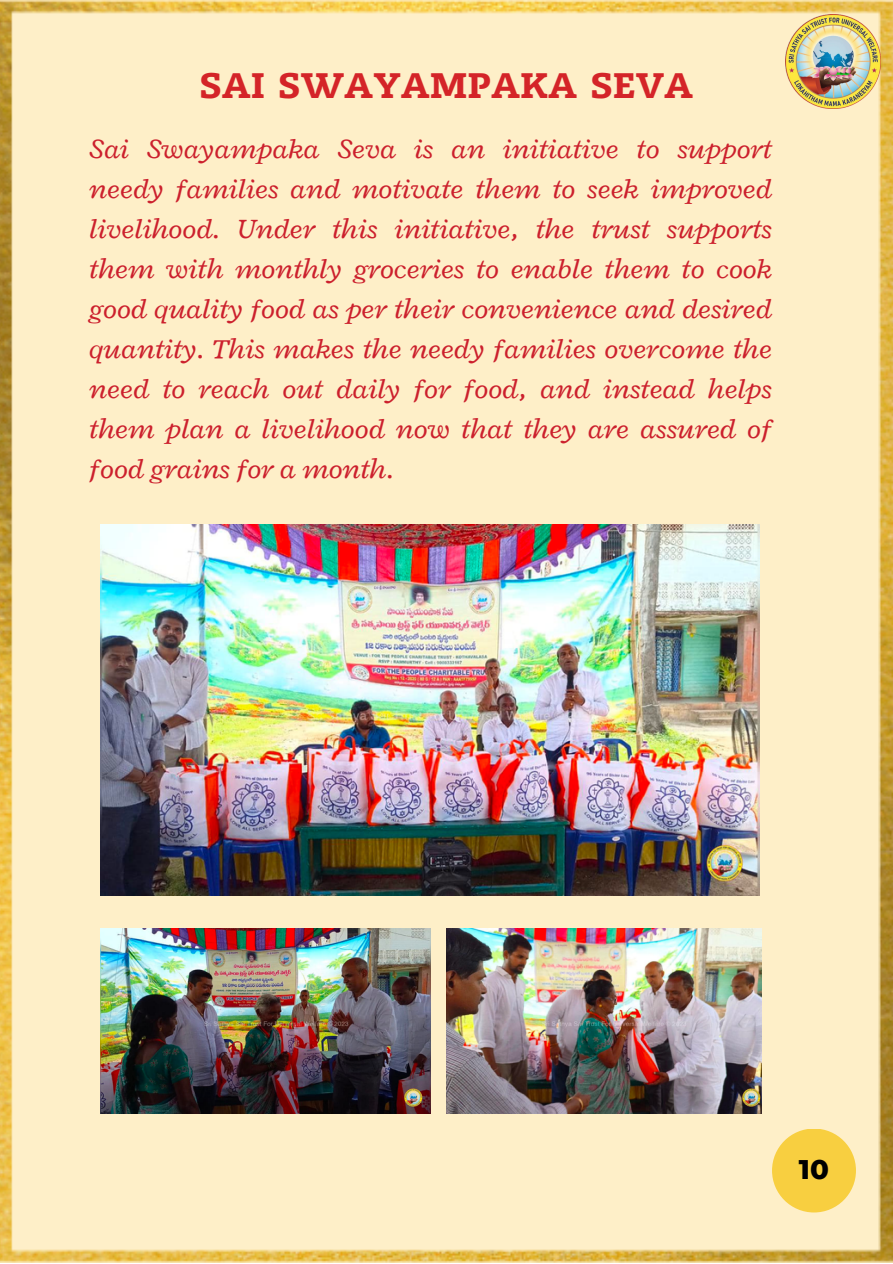
<style>
.page{position:relative;width:893px;height:1264px;background:#fff}
.page>*{position:absolute;margin:0;border:0;box-sizing:border-box;transform-origin:0 0}
.t1{font:700 37.5px "Radcliffe";color:#d42428}
.t2{font:italic 29.1px/39.9px "Radley";color:#cc202d;text-align:justify}
.t3{font:800 27.6px "Montserrat";color:#000}
</style>
<div class="page">
<img style="left:0;top:0;width:892px;height:1262px">
<img style="left:785px;top:14px;width:95px;height:95px">
<div style="left:772px;top:1128px;width:83px;height:84px;background:#f8cf40;border-radius:50%"></div>
<img style="left:101px;top:524px;width:658px;height:371px">
<img style="left:101px;top:928px;width:329px;height:185px">
<img style="left:446px;top:928px;width:315px;height:185px">
<p class="t1" style="left:199px;top:65px;width:495px">SAI SWAYAMPAKA SEVA</p>
<p class="t2" style="left:89px;top:128px;width:684px">Sai Swayampaka Seva is an initiative to support needy families and motivate them to seek improved livelihood. Under this initiative, the trust supports them with monthly groceries to enable them to cook good quality food as per their convenience and desired quantity. This makes the needy families overcome the need to reach out daily for food, and instead helps them plan a livelihood now that they are assured of food grains for a month.</p>
<p class="t3" style="left:798px;top:1152px;width:32px">10</p>
</div>
